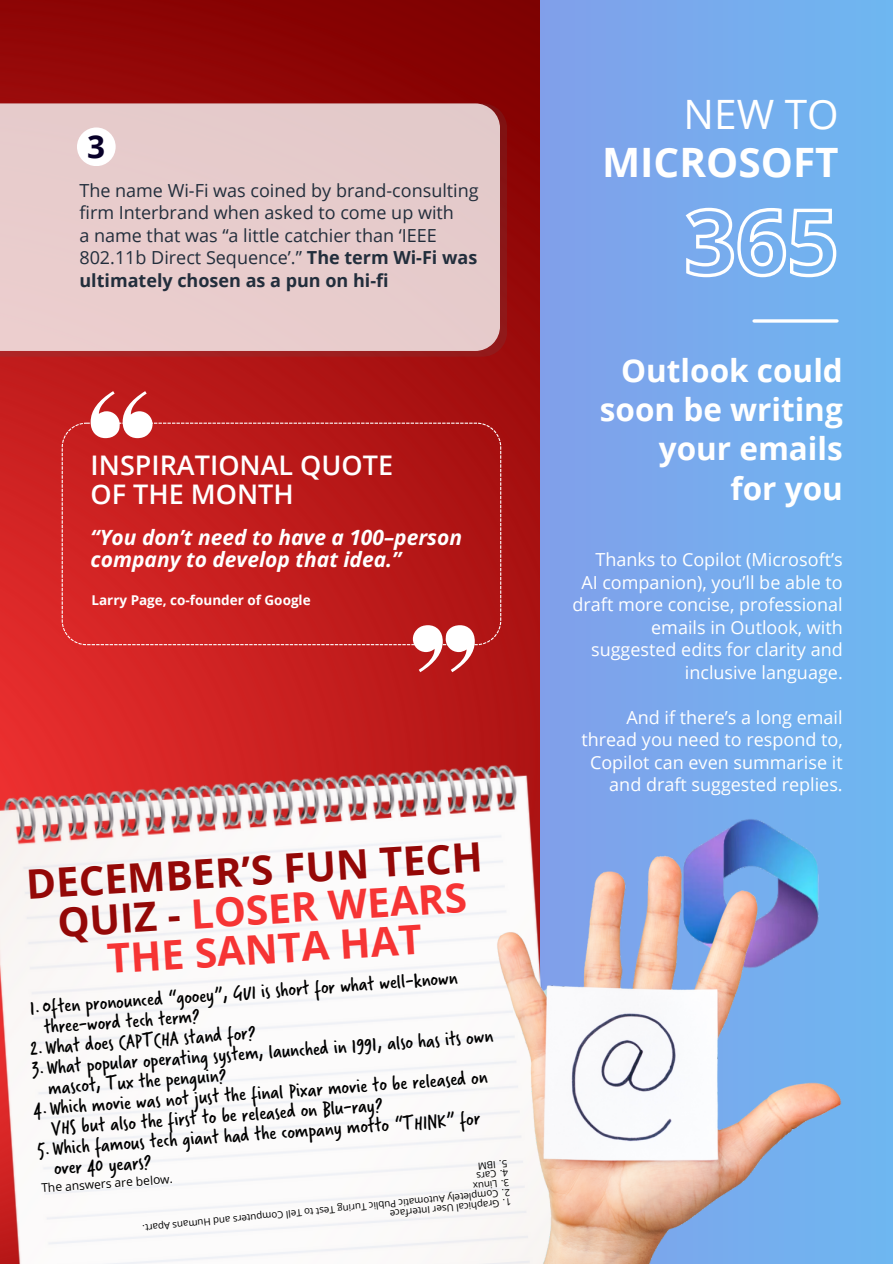
<style>
.page{position:relative;width:893px;height:1264px;background:#fff}
.page>*{position:absolute;margin:0;border:0;box-sizing:border-box;transform-origin:0 0}
.t1{font:700 40.5px "Open Sans";color:#f63434}
.t2{font:700 40.5px "Open Sans";color:#940807}
.t3{font:700 40.5px/48.3px "Open Sans";color:#fff;text-align:right}
.t4{font:700 31.5px/39.3px "Open Sans";color:#fff;text-align:right}
.t5{font:700 31.5px "Open Sans";color:#080029}
.t6{font:600 27px/29.2px "Open Sans";color:#fff}
.t7{font:21px/20.4px "Verveine";color:#000}
.t8{font:italic 700 21px/22.5px "Open Sans";color:#fff}
.t9{font:18px/22.5px "Open Sans";color:#fff;text-align:right}
.t10{font:18px/22.5px "Open Sans";color:#222e3c}
.t11{font:700 18px "Open Sans";color:#222e3c}
.t12{font:700 13.5px "Open Sans";color:#fff}
.t13{font:12px "Open Sans";color:#000}
.t14{font:9.75px/9.9px "Open Sans";color:#000}
.s1{font-weight:700}
.s2{color:#940807}
.s3{font-weight:400}
</style>
<div class="page">
<img style="left:0;top:0;width:540px;height:716px">
<svg style="left:0;top:103px;width:507px;height:254px;background:#991b1b"></svg>
<div style="left:0;top:103px;width:500px;height:248px;background:#e7cccc"></div>
<div style="left:540px;top:0;width:352px;height:1263px;background:#77aced"></div>
<svg style="left:754px;top:319px;width:82px;height:4px"></svg>
<img style="left:0;top:716px;width:572px;height:547px">
<svg style="left:62px;top:422px;width:439px;height:223px;background:#bf1d1d"></svg>
<svg style="left:413px;top:625px;width:61px;height:47px"></svg>
<div style="left:77px;top:127px;width:39px;height:39px;background:#fff;border-radius:50%"></div>
<svg style="left:91px;top:391px;width:61px;height:47px"></svg>
<img style="left:706px;top:819px;width:89px;height:23px">
<img style="left:479px;top:842px;width:363px;height:421px">
<svg style="left:685px;top:207px;width:152px;height:71px"></svg>
<p class="t5" style="left:87px;top:124px;width:19px">3</p>
<p class="t10" style="left:79px;top:178px;width:401px">The name Wi-Fi was coined by brand-consulting firm Interbrand when asked to come up with</p>
<p class="t10" style="left:79px;top:223px;width:359px">a name that was “a little catchier than ‘IEEE</p>
<p class="t10" style="left:79px;top:246px;width:399px">802.11b Direct Sequence’.” <span class="s1">The term Wi-Fi was</span></p>
<p class="t11" style="left:79px;top:267px;width:311px">ultimately chosen as a pun on hi-fi</p>
<p class="t6" style="left:91px;top:450px;width:304px">INSPIRATIONAL QUOTE<br>OF THE MONTH</p>
<p class="t8" style="left:91px;top:525px;width:373px">“You don’t need to have a 100–person company to develop that idea.”</p>
<p class="t12" style="left:91px;top:590px;width:221px">Larry Page, co-founder of Google</p>
<p class="t2" style="left:24px;top:857px;width:458px;rotate:-4deg">DECEMBER’S FUN TECH</p>
<p class="t1" style="left:55px;top:895px;width:411px;rotate:-4deg"><span class="s2">QUIZ -</span> LOSER WEARS</p>
<p class="t1" style="left:105px;top:931px;width:316px;rotate:-4deg">THE SANTA HAT</p>
<p class="t7" style="left:42px;top:996px;width:417px;text-indent:-13px;rotate:-4deg">1.Often pronounced “gooey”, GUI is short for what well-known three-word tech term?</p>
<p class="t7" style="left:30px;top:1037px;width:227px;rotate:-4deg">2.What does CAPTCHA stand for?</p>
<p class="t7" style="left:46px;top:1057px;width:449px;text-indent:-15px;rotate:-4deg">3.What popular operating system, launched in 1991, also has its own mascot, Tux the penguin?</p>
<p class="t7" style="left:49px;top:1097px;width:440px;text-indent:-16px;rotate:-4deg">4.Which movie was not just the final Pixar movie to be released on<br>VHS but also the first to be released on Blu-ray?</p>
<p class="t7" style="left:52px;top:1137px;width:430px;text-indent:-15px;rotate:-4deg">5.Which famous tech giant had the company motto “THINK” for over 40 years?</p>
<p class="t13" style="left:41px;top:1179px;width:133px;rotate:-4deg">The answers are below.</p>
<p class="t14" style="left:511px;top:1206px;width:123px;rotate:174deg">.1 Graphical User Interface</p>
<p class="t14" style="left:508px;top:1168px;width:31px;rotate:174deg">.5 IBM</p>
<p class="t14" style="left:509px;top:1177px;width:33px;rotate:174deg">.4 Cars</p>
<p class="t14" style="left:511px;top:1197px;width:38px;rotate:174deg">.2<br>.3 Linux</p>
<p class="t14" style="left:499px;top:1197px;width:359px;rotate:174deg">Completely Automatic Public Turing Test to Tell Computers and Humans Apart.</p>
<p class="t3" style="left:602px;top:89px;width:238px"><span class="s3">NEW TO<br></span>MICROSOFT</p>
<p class="t4" style="left:621px;top:349px;width:223px">Outlook could</p>
<p class="t4" style="left:600px;top:389px;width:244px">soon be writing your emails</p>
<p class="t4" style="left:730px;top:468px;width:114px">for you</p>
<p class="t9" style="left:595px;top:548px;width:249px">Thanks to Copilot (Microsoft’s</p>
<p class="t9" style="left:581px;top:570px;width:263px">AI companion), you’ll be able to</p>
<p class="t9" style="left:572px;top:593px;width:272px">draft more concise, professional emails in Outlook, with</p>
<p class="t9" style="left:591px;top:638px;width:253px">suggested edits for clarity and</p>
<p class="t9" style="left:684px;top:660px;width:159px">inclusive language.</p>
<p class="t9" style="left:626px;top:705px;width:218px">And if there’s a long email</p>
<p class="t9" style="left:581px;top:728px;width:263px">thread you need to respond to,</p>
<p class="t9" style="left:590px;top:750px;width:254px">Copilot can even summarise it</p>
<p class="t9" style="left:609px;top:773px;width:235px">and draft suggested replies.</p>
</div>
